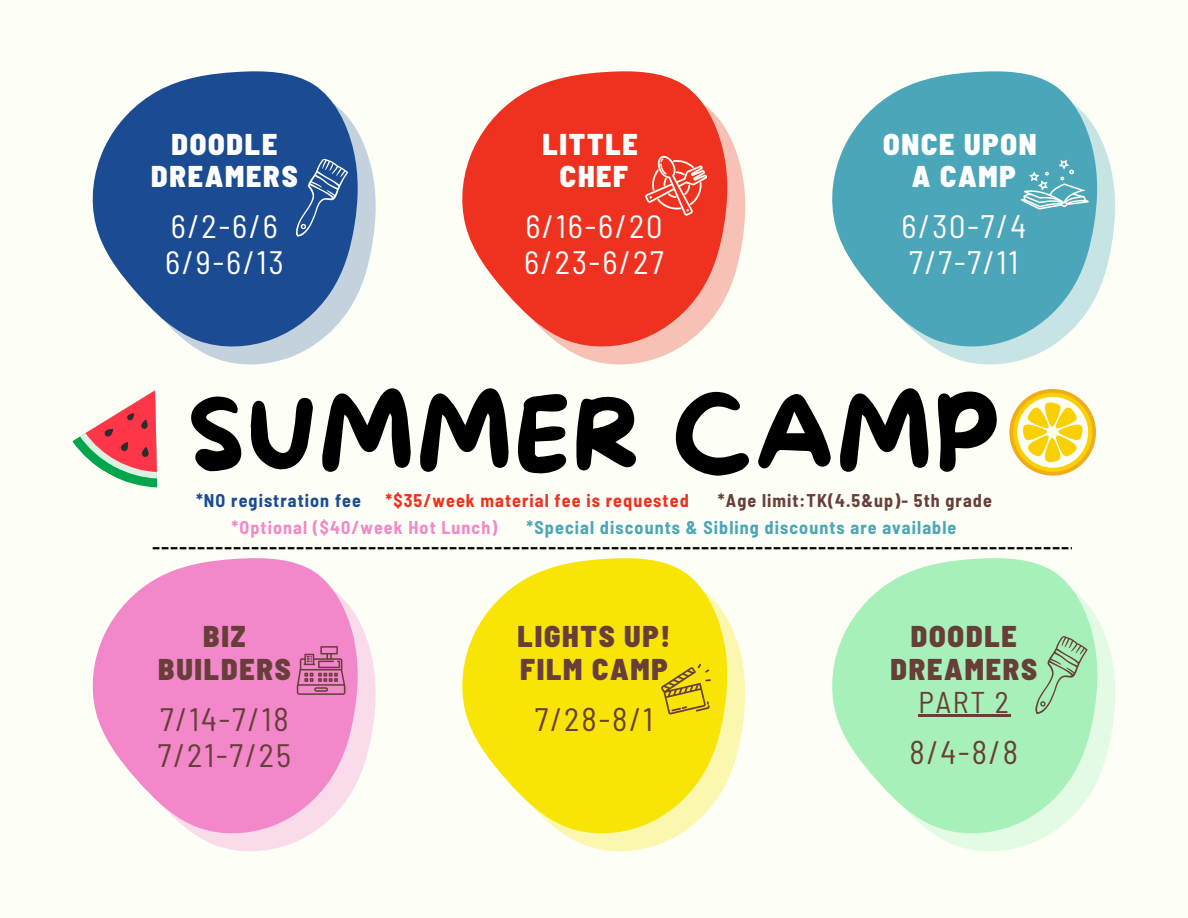
<style>
.page{position:relative;width:1188px;height:918px;background:#fdfff7}
.page>*{position:absolute;margin:0;border:0;box-sizing:border-box;transform-origin:0 0}
.t1{font:99.15px "More Sugar";letter-spacing:.02em;color:#000}
.t2{font:semi-condensed 32.4px/36px "Barlow";letter-spacing:.06em;color:#fff}
.t3{font:semi-condensed 32.4px/36px "Barlow";letter-spacing:.06em;color:#683e38}
.t4{font:900 semi-condensed 30px/32.7px "Barlow";letter-spacing:.06em;color:#683e38;text-align:center}
.t5{font:900 semi-condensed 30px/32.7px "Barlow";letter-spacing:.06em;color:#fff;text-align:center}
.t6{font:700 semi-condensed 18px "Barlow";letter-spacing:.06em;color:#4aa6b8}
.t7{font:700 semi-condensed 18px "Barlow";letter-spacing:.06em;color:#ef3220}
.t8{font:700 semi-condensed 18px "Barlow";letter-spacing:.06em;color:#683e38}
.t9{font:700 semi-condensed 18px "Barlow";letter-spacing:.06em;color:#f288ca}
.t10{font:700 semi-condensed 18px "Barlow";letter-spacing:.06em;color:#1a4b93}
.s1{font-weight:400}
</style>
<div class="page">
<svg style="left:197px;top:134px;width:179px;height:231px"></svg>
<svg style="left:92px;top:71px;width:267px;height:278px;fill:#1a4b93"></svg>
<svg style="left:198px;top:621px;width:178px;height:231px"></svg>
<svg style="left:92px;top:558px;width:267px;height:278px;fill:#f288ca"></svg>
<svg style="left:567px;top:135px;width:179px;height:230px"></svg>
<svg style="left:462px;top:71px;width:267px;height:278px;fill:#ef3220"></svg>
<svg style="left:567px;top:622px;width:179px;height:230px"></svg>
<svg style="left:462px;top:558px;width:267px;height:278px;fill:#f8e505"></svg>
<svg style="left:937px;top:135px;width:178px;height:230px"></svg>
<svg style="left:832px;top:71px;width:267px;height:278px;fill:#4aa6b8"></svg>
<svg style="left:937px;top:622px;width:178px;height:229px"></svg>
<svg style="left:832px;top:558px;width:267px;height:278px;fill:#a7f0ba"></svg>
<svg style="left:72px;top:390px;width:86px;height:98px"></svg>
<svg style="left:1009px;top:389px;width:87px;height:87px"></svg>
<div style="left:1013px;top:393px;width:79px;height:79px;background:#fad000;border-radius:50%"></div>
<div style="left:1017px;top:397px;width:71px;height:71px;background:#fdfff7;border-radius:50%"></div>
<svg style="left:1023px;top:402px;width:60px;height:60px"></svg>
<hr style="left:919px;top:715px;width:92px;height:2px;background:#683e38">
<svg style="left:281px;top:154px;width:79px;height:83px;background:#345f9e"></svg>
<svg style="left:642px;top:151px;width:69px;height:67px;background:#f15747"></svg>
<svg style="left:1021px;top:631px;width:78px;height:83px;background:#a4e2b1"></svg>
<svg style="left:1021px;top:160px;width:68px;height:49px;background:#6eb7c4"></svg>
<svg style="left:297px;top:646px;width:48px;height:48px;background:#c56f9a"></svg>
<svg style="left:661px;top:664px;width:50px;height:50px;background:#d6be10"></svg>
<svg style="left:153px;top:547px;width:919px;height:2px;background:#474845"></svg>
<h2 class="t5" style="left:151px;top:126px;width:148px">DOODLE<br>DREAMERS</h2>
<h3 class="t2" style="left:165px;top:208px;width:120px">6/2-6/6<br>6/9-6/13</h3>
<p class="t5" style="left:542px;top:126px;width:97px">LITTLE<br>CHEF</p>
<p class="t2" style="left:524px;top:208px;width:141px">6/16-6/20<br>6/23-6/27</p>
<h2 class="t5" style="left:883px;top:126px;width:155px">ONCE UPON<br>A CAMP</h2>
<h3 class="t2" style="left:902px;top:208px;width:126px">6/30-7/4<br>7/7-7/11</h3>
<p class="t1" style="left:187px;top:381px;width:815px">SUMMER CAMP</p>
<p class="t10" style="left:196px;top:489px;width:167px">*NO registration fee</p>
<p class="t7" style="left:386px;top:489px;width:305px">*$35/week material fee is requested</p>
<p class="t8" style="left:718px;top:489px;width:275px">*Age limit:TK(4.5&amp;up)- 5th grade</p>
<p class="t9" style="left:232px;top:516px;width:267px">*Optional ($40/week Hot Lunch)</p>
<p class="t6" style="left:527px;top:516px;width:431px">*Special discounts &amp; Sibling discounts are available</p>
<p class="t4" style="left:158px;top:619px;width:134px">BIZ<br>BUILDERS</p>
<p class="t3" style="left:158px;top:700px;width:135px">7/14-7/18<br>7/21-7/25</p>
<p class="t4" style="left:518px;top:619px;width:154px;text-align:left">LIGHTS UP!<br>FILM CAMP</p>
<h2 class="t3" style="left:535px;top:700px;width:120px">7/28-8/1</h2>
<h3 class="t4" style="left:891px;top:619px;width:148px">DOODLE<br>DREAMERS<br><span class="s1">PART 2</span></h3>
<p class="t3" style="left:910px;top:733px;width:110px">8/4-8/8</p>
</div>
